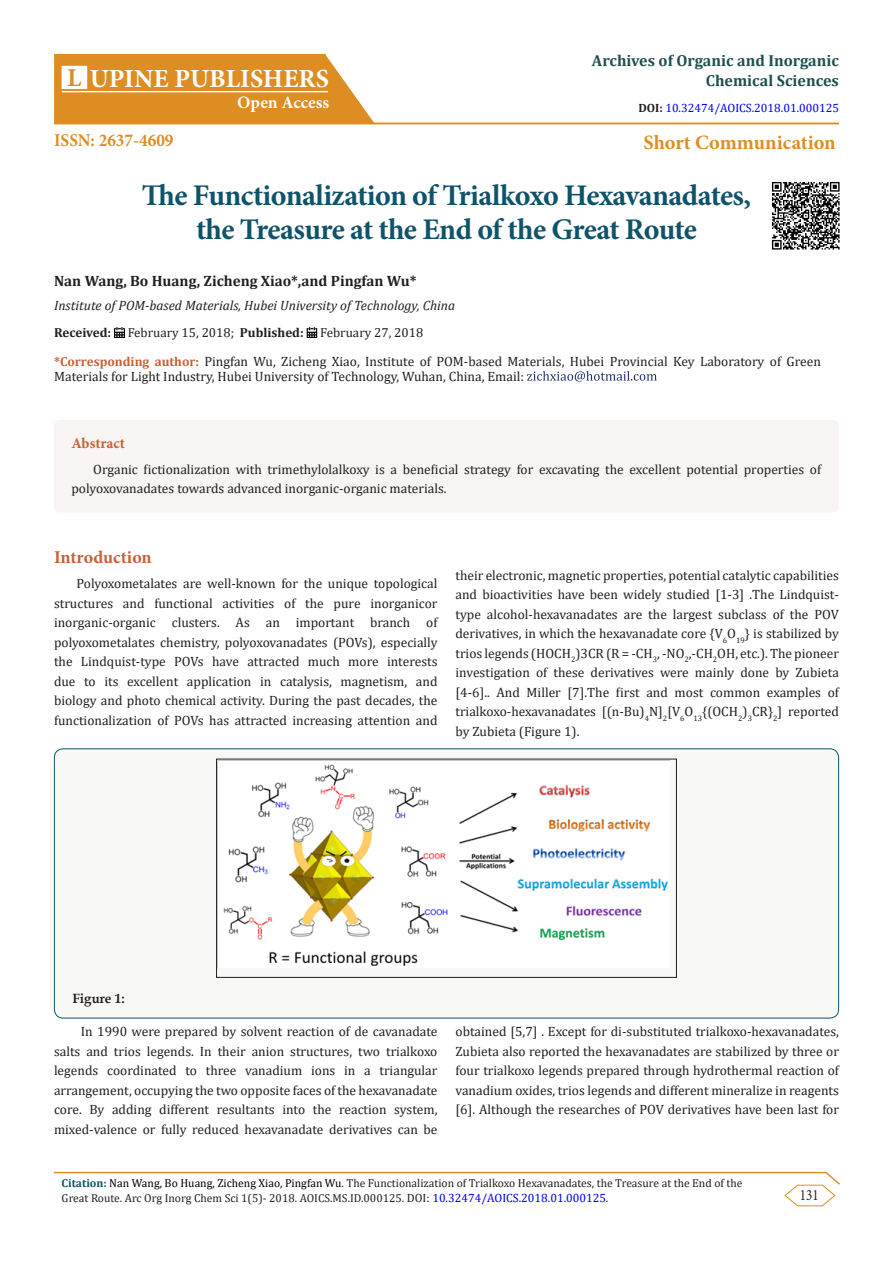
<style>
.page{position:relative;width:893px;height:1263px;background:#fff}
.page>*{position:absolute;margin:0;border:0;box-sizing:border-box;transform-origin:0 0}
.t1{font:700 30px/34.5px "Minion Pro";letter-spacing:-.02em;color:#0e536a;text-align:center}
.t2{font:700 26.1px "Minion Pro";color:#fff}
.t3{font:700 20.4px "Minion Pro";color:#de8d23}
.t4{font:700 18px "Minion Pro";color:#de8d23;scale:.96 1}
.t5{font:700 18px "Minion Pro";letter-spacing:-.005em;color:#ca5f37}
.t6{font:700 17.4px "Minion Pro";color:#fff}
.t7{font:700 16.05px/19.6px "Cambria";color:#1e5050;text-align:right}
.t8{font:15.75px "Minion Pro";color:#231f20;scale:.83 1}
.t9{font:700 15px "Cambria";color:#231f20}
.t10{font:700 15px "Minion Pro";color:#ca5f37}
.t11{font:13.5px/19.5px "Cambria";color:#231f20;text-align:justify}
.t12{font:italic 13.5px "Cambria";color:#231f20}
.t13{font:700 13.35px "Book Antiqua";color:#231f20}
.t14{font:13.05px "Cambria";color:#231f20}
.t15{font:700 13.05px "Cambria";letter-spacing:-.005em;color:#231f20}
.t16{font:12px "Cambria";color:#00f}
.t17{font:11.55px "Cambria";color:#231f20}
.s1{font-size:25.8px;color:#de8d23}
.s2{font-weight:700;color:#231f20}
.s3{font-weight:700}
.s4{font-weight:700;font-size:13.05px;color:#ca5f37}
.s5{font-weight:700;color:#0e536a}
.s6{color:#000}
.s7{font-size:12px}
.s8{font-size:12px;color:#00f}
</style>
<div class="page">
<hr style="left:54px;top:1172px;width:772px;height:1px;background:#de8d23">
<svg style="left:784px;top:1171px;width:56px;height:35px"></svg>
<svg style="left:114px;top:327px;width:11px;height:10px"></svg>
<svg style="left:307px;top:327px;width:10px;height:10px"></svg>
<svg style="left:527px;top:371px;width:130px;height:11px"></svg>
<hr style="left:54px;top:123px;width:785px;height:1px;background:#de8d23">
<svg style="left:54px;top:54px;width:322px;height:71px;background:#e19838"></svg>
<hr style="left:62px;top:91px;width:266px;height:1px;background:#fff">
<div style="left:62px;top:66px;width:25px;height:22px;background:#fff"></div>
<div style="left:54px;top:420px;width:785px;height:92px;background:#f7f4f3;border-radius:6px"></div>
<img style="left:771px;top:181px;width:69px;height:69px">
<div style="left:54px;top:749px;width:785px;height:269px;background:#f8f8f7;border-radius:9px"></div>
<img style="left:223px;top:764px;width:445px;height:202px">
<div style="left:216px;top:759px;width:461px;height:218px;border:1px solid #231f20"></div>
<p class="t2" style="left:67px;top:60px;width:263px"><span class="s1">L</span> UPINE PUBLISHERS</p>
<p class="t6" style="left:237px;top:90px;width:94px">Open Access</p>
<p class="t4" style="left:54px;top:128px;width:126px">ISSN: 2637-4609</p>
<p class="t7" style="left:592px;top:51px;width:248px">Archives of Organic and Inorganic<br>Chemical Sciences</p>
<p class="t16" style="left:638px;top:101px;width:202px"><span class="s2">DOI:</span> 10.32474/AOICS.2018.01.000125</p>
<p class="t3" style="left:643px;top:128px;width:194px">Short Communication</p>
<p class="t1" style="left:142px;top:177px;width:611px">The Functionalization of Trialkoxo Hexavanadates, the Treasure at the End of the Great Route</p>
<p class="t9" style="left:54px;top:270px;width:364px">Nan Wang, Bo Huang, Zicheng Xiao*,and Pingfan Wu*</p>
<p class="t12" style="left:54px;top:296px;width:403px">Institute of POM-based Materials, Hubei University of Technology, China</p>
<p class="t15" style="left:54px;top:324px;width:59px">Received:</p>
<p class="t14" style="left:128px;top:325px;width:178px">February 15, 2018; <span class="s3">Published:</span></p>
<p class="t14" style="left:320px;top:325px;width:104px">February 27, 2018</p>
<p class="t11" style="left:54px;top:353px;width:768px;line-height:15px"><span class="s4">*Corresponding author:</span> Pingfan Wu, Zicheng Xiao, Institute of POM-based Materials, Hubei Provincial Key Laboratory of Green<br>Materials for Light Industry, Hubei University of Technology, Wuhan, China, Email:</p>
<p class="t10" style="left:71px;top:433px;width:55px">Abstract</p>
<p class="t11" style="left:71px;top:460px;width:751px;text-indent:22px">Organic fictionalization with trimethylolalkoxy is a beneficial strategy for excavating the excellent potential properties of polyoxovanadates towards advanced inorganic-organic materials.</p>
<p class="t5" style="left:54px;top:544px;width:99px">Introduction</p>
<p class="t11" style="left:54px;top:574px;width:385px;text-indent:22px">Polyoxometalates are well-known for the unique topological structures and functional activities of the pure inorganicor inorganic-organic clusters. As an important branch of polyoxometalates chemistry, polyoxovanadates (POVs), especially the Lindquist-type POVs have attracted much more interests due to its excellent application in catalysis, magnetism, and biology and photo chemical activity. During the past decades, the functionalization of POVs has attracted increasing attention and</p>
<p class="t11" style="left:455px;top:565px;width:385px">their electronic, magnetic properties, potential catalytic capabilities and bioactivities have been widely studied [1-3] .The Lindquist&shy;type alcohol-hexavanadates are the largest subclass of the POV derivatives, in which the hexavanadate core {V<sub>6</sub>O<sub>19</sub>} is stabilized by trios legends (HOCH<sub>2</sub>)3CR (R = -CH<sub>3</sub>, -NO<sub>2</sub>,-CH<sub>2</sub>OH, etc.). The pioneer investigation of these derivatives were mainly done by Zubieta [4-6].. And Miller [7].The first and most common examples of trialkoxo-hexavanadates [(n-Bu)<sub>4</sub>N]<sub>2</sub>[V<sub>6</sub>O<sub>13</sub>{(OCH<sub>2</sub>)<sub>3</sub>CR}<sub>2</sub>] reported by Zubieta (Figure 1).</p>
<p class="t13" style="left:72px;top:989px;width:54px">Figure 1:</p>
<p class="t11" style="left:54px;top:1022px;width:385px;text-indent:27px">In 1990 were prepared by solvent reaction of de cavanadate salts and trios legends. In their anion structures, two trialkoxo legends coordinated to three vanadium ions in a triangular arrangement, occupying the two opposite faces of the hexavanadate core. By adding different resultants into the reaction system, mixed-valence or fully reduced hexavanadate derivatives can be</p>
<p class="t11" style="left:455px;top:1022px;width:385px">obtained [5,7] . Except for di-substituted trialkoxo-hexavanadates, Zubieta also reported the hexavanadates are stabilized by three or four trialkoxo legends prepared through hydrothermal reaction of vanadium oxides, trios legends and different mineralize in reagents [6]. Although the researches of POV derivatives have been last for</p>
<p class="t17" style="left:62px;top:1176px;width:682px"><span class="s5">Citation:</span> <span class="s6">Nan Wang, Bo Huang, Zicheng Xiao, Pingfan Wu</span>. The Functionalization of Trialkoxo Hexavanadates, the Treasure at the End of the</p>
<p class="t17" style="left:62px;top:1191px;width:548px">Great Route. Arc Org Inorg Chem Sci 1(5)- 2018. AOICS.MS.ID.000125. <span class="s7">DOI:</span> <span class="s8">10.32474/AOICS.2018.01.000125</span><span class="s7">.</span></p>
<p class="t8" style="left:800px;top:1184px;width:24px">131</p>
</div>
